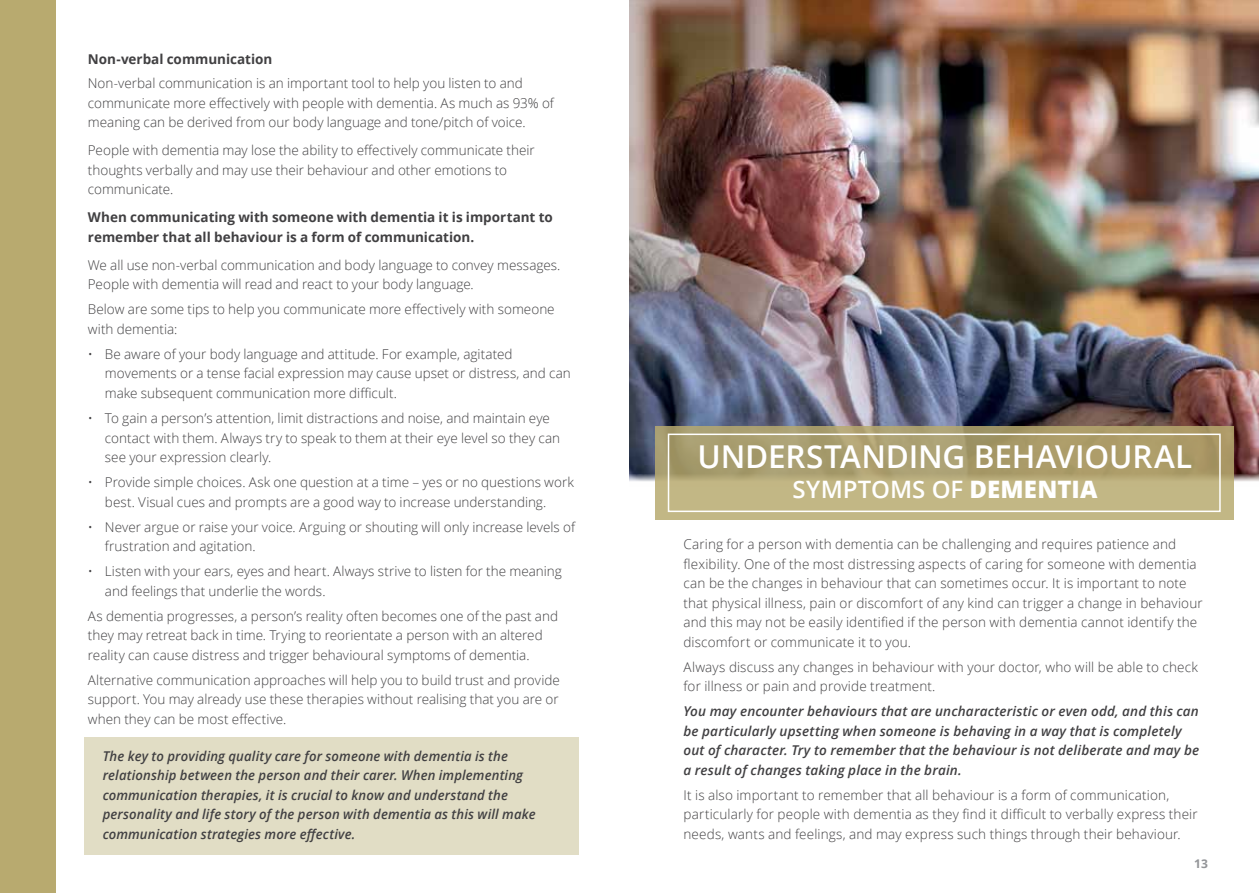
<style>
.page{position:relative;width:1259px;height:893px;background:#fff}
.page>*{position:absolute;margin:0;border:0;box-sizing:border-box;transform-origin:0 0}
.t1{font:600 31.5px "Open Sans";letter-spacing:-.005em;color:#fff}
.t2{font:600 24px "Open Sans";color:#fff}
.t3{font:300 13.5px/19.5px "Open Sans";letter-spacing:.005em;color:#414042}
.t4{font:italic 600 13.5px/19.5px "Open Sans";letter-spacing:.01em;color:#414042}
.t5{font:700 13.5px/19.5px "Open Sans";color:#414042}
.t6{font:700 12px "Open Sans";color:#939598}
.s1{font-weight:800}
</style>
<div class="page">
<div style="left:0;top:0;width:55px;height:893px;background:#b8aa6f"></div>
<div style="left:85px;top:737px;width:494px;height:118px;background:#e1ddc5"></div>
<img style="left:629px;top:0;width:630px;height:487px">
<svg style="left:655px;top:426px;width:578px;height:94px;background:#b5a878"></svg>
<div style="left:668px;top:434px;width:552px;height:78px;border:2px solid #fff"></div>
<p class="t5" style="left:88px;top:49px;width:186px">Non-verbal communication</p>
<p class="t3" style="left:88px;top:73px;width:467px">Non-verbal communication is an important tool to help you listen to and communicate more effectively with people with dementia. As much as 93% of meaning can be derived from our body language and tone/pitch of voice.</p>
<p class="t3" style="left:88px;top:140px;width:448px">People with dementia may lose the ability to effectively communicate their thoughts verbally and may use their behaviour and other emotions to communicate.</p>
<p class="t5" style="left:88px;top:207px;width:466px">When communicating with someone with dementia it is important to remember that all behaviour is a form of communication.</p>
<p class="t3" style="left:88px;top:255px;width:474px">We all use non-verbal communication and body language to convey messages.<br>People with dementia will read and react to your body language.</p>
<p class="t3" style="left:88px;top:299px;width:468px">Below are some tips to help you communicate more effectively with someone with dementia:</p>
<p class="t3" style="left:105px;top:344px;width:467px;text-indent:-17px">• Be aware of your body language and attitude. For example, agitated movements or a tense facial expression may cause upset or distress, and can make subsequent communication more difficult.</p>
<p class="t3" style="left:105px;top:408px;width:457px;text-indent:-17px">• To gain a person’s attention, limit distractions and noise, and maintain eye contact with them. Always try to speak to them at their eye level so they can see your expression clearly.</p>
<p class="t3" style="left:105px;top:472px;width:470px;text-indent:-17px">• Provide simple choices. Ask one question at a time – yes or no questions work best. Visual cues and prompts are a good way to increase understanding.</p>
<p class="t3" style="left:105px;top:517px;width:471px;text-indent:-17px">• Never argue or raise your voice. Arguing or shouting will only increase levels of frustration and agitation.</p>
<p class="t3" style="left:105px;top:561px;width:458px;text-indent:-17px">• Listen with your ears, eyes and heart. Always strive to listen for the meaning and feelings that underlie the words.</p>
<p class="t3" style="left:88px;top:606px;width:472px">As dementia progresses, a person’s reality often becomes one of the past and they may retreat back in time. Trying to reorientate a person with an altered reality can cause distress and trigger behavioural symptoms of dementia.</p>
<p class="t3" style="left:88px;top:670px;width:473px;text-align:justify">Alternative communication approaches will help you to build trust and provide support. You may already use these therapies without realising that you are or when they can be most effective.</p>
<p class="t4" style="left:103px;top:746px;width:434px">The key to providing quality care for someone with dementia is the relationship between the person and their carer. When implementing communication therapies, it is crucial to know and understand the personality and life story of the person with dementia as this will make communication strategies more effective.</p>
<h1 class="t1" style="left:697px;top:435px;width:496px">UNDERSTANDING BEHAVIOURAL</h1>
<h2 class="t2" style="left:792px;top:473px;width:307px">SYMPTOMS OF <span class="s1">DEMENTIA</span></h2>
<p class="t3" style="left:683px;top:534px;width:520px">Caring for a person with dementia can be challenging and requires patience and flexibility. One of the most distressing aspects of caring for someone with dementia can be the changes in behaviour that can sometimes occur. It is important to note that physical illness, pain or discomfort of any kind can trigger a change in behaviour and this may not be easily identified if the person with dementia cannot identify the discomfort or communicate it to you.</p>
<p class="t3" style="left:683px;top:657px;width:516px">Always discuss any changes in behaviour with your doctor, who will be able to check for illness or pain and provide treatment.</p>
<p class="t4" style="left:683px;top:701px;width:517px">You may encounter behaviours that are uncharacteristic or even odd, and this can be particularly upsetting when someone is behaving in a way that is completely out of character. Try to remember that the behaviour is not deliberate and may be a result of changes taking place in the brain.</p>
<p class="t3" style="left:683px;top:785px;width:515px">It is also important to remember that all behaviour is a form of communication, particularly for people with dementia as they find it difficult to verbally express their needs, wants and feelings, and may express such things through their behaviour.</p>
<p class="t6" style="left:1194px;top:856px;width:15px">13</p>
</div>
